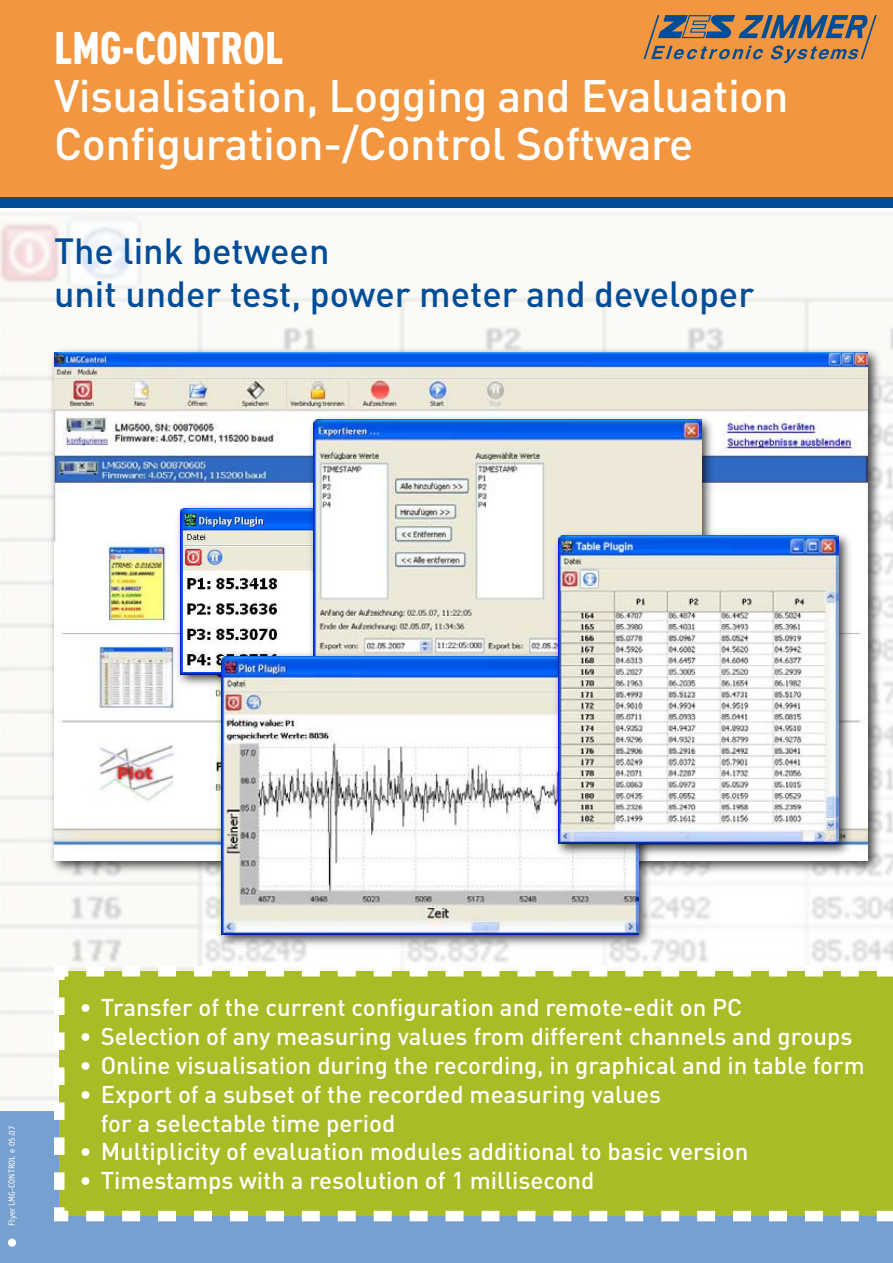
<style>
.page{position:relative;width:893px;height:1263px;background:#fff}
.page>*{position:absolute;margin:0;border:0;box-sizing:border-box;transform-origin:0 0}
.t1{font:500 45px/48px "DIN";letter-spacing:-.01em;color:#fff}
.t2{font:900 45px "DIN Cond";color:#fff}
.t3{font:500 36px/43.2px "DIN";color:#004d97}
.t4{font:500 24px/28.8px "DIN";color:#fff}
.t5{font:9px "Officina Sans";color:#fff}
</style>
<div class="page">
<img style="left:0;top:207px;width:893px;height:894px">
<div style="left:0;top:1111px;width:893px;height:152px;background:#75a0cf"></div>
<div style="left:0;top:0;width:893px;height:207px;background:#004d97"></div>
<div style="left:0;top:0;width:893px;height:197px;background:#f2963f"></div>
<svg style="left:643px;top:15px;width:234px;height:48px"></svg>
<svg style="left:49px;top:961px;width:844px;height:261px;background:#aec039"></svg>
<div style="left:48px;top:346px;width:834px;height:530px;background:#000;opacity:.75"></div>
<img style="left:54px;top:352px;width:813px;height:509px">
<div style="left:174px;top:503px;width:335px;height:186px;background:#000;opacity:.75"></div>
<img style="left:180px;top:509px;width:127px;height:165px">
<div style="left:307px;top:414px;width:409px;height:417px;background:#000;opacity:.75"></div>
<img style="left:313px;top:420px;width:388px;height:230px">
<div style="left:215px;top:650px;width:439px;height:299px;background:#000;opacity:.75"></div>
<img style="left:221px;top:656px;width:417px;height:278px">
<div style="left:553px;top:530px;width:300px;height:328px;background:#000;opacity:.75"></div>
<img style="left:558px;top:536px;width:281px;height:307px">
<div style="left:9px;top:1239px;width:6px;height:7px;background:#fff;border-radius:50%"></div>
<div style="left:8px;top:1238px;width:8px;height:9px;border:2px solid #fff;border-radius:50%"></div>
<h1 class="t2" style="left:54px;top:19px;width:231px">LMG-CONTROL</h1>
<h1 class="t1" style="left:54px;top:70px;width:736px">Visualisation, Logging and Evaluation<br>Configuration-/Control Software</h1>
<h2 class="t3" style="left:54px;top:228px;width:702px">The link between<br>unit under test, power meter and developer</h2>
<p class="t5" style="left:6px;top:1225px;width:101px;rotate:-90deg">Flyer LMG-CONTROL e 05.07</p>
<p class="t4" style="left:80px;top:992px;width:664px">• Transfer of the current configuration and remote-edit on PC</p>
<p class="t4" style="left:80px;top:1021px;width:774px">• Selection of any measuring values from different channels and groups</p>
<p class="t4" style="left:80px;top:1050px;width:787px">• Online visualisation during the recording, in graphical and in table form</p>
<p class="t4" style="left:101px;top:1079px;width:562px;text-indent:-21px">• Export of a subset of the recorded measuring values for a selectable time period</p>
<p class="t4" style="left:80px;top:1136px;width:670px">• Multiplicity of evaluation modules additional to basic version</p>
<p class="t4" style="left:80px;top:1165px;width:516px">• Timestamps with a resolution of 1 millisecond</p>
</div>
